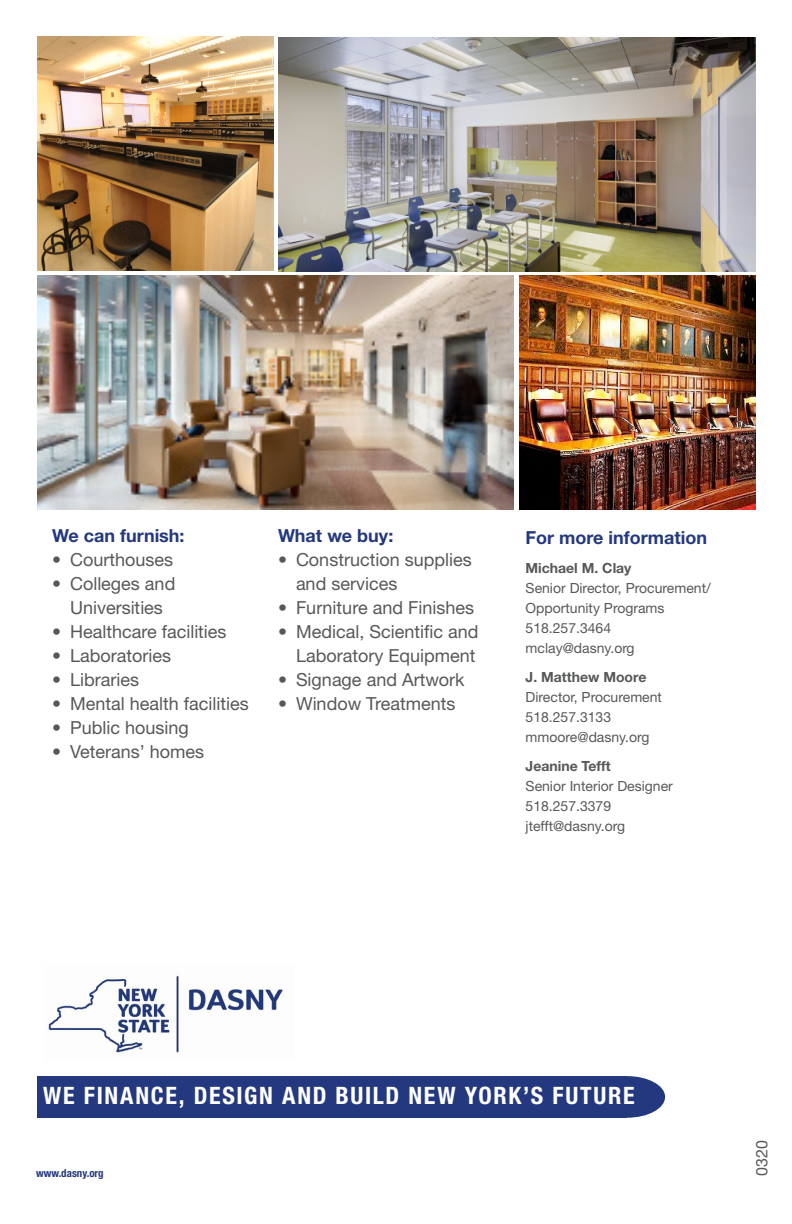
<style>
.page{position:relative;width:792px;height:1224px;background:#fff}
.page>*{position:absolute;margin:0;border:0;box-sizing:border-box;transform-origin:0 0}
.t1{font:700 condensed 24px "Helvetica Neue LT Std";letter-spacing:.07em;color:#fff}
.t2{font:18px/24px "Helvetica Neue LT Std";color:#57585a}
.t3{font:700 18px "Helvetica Neue LT Std";color:#24387f}
.t4{font:16px "Helvetica Neue LT Std";color:#57585a}
.t5{font:14px/20px "Helvetica Neue LT Std";color:#57585a}
.t6{font:700 condensed 11px "Helvetica Neue LT Std";color:#24387f}
.s1{font-weight:700}
</style>
<div class="page">
<img style="left:37px;top:37px;width:236px;height:233px">
<img style="left:278px;top:37px;width:478px;height:234px">
<img style="left:37px;top:275px;width:477px;height:234px">
<img style="left:520px;top:275px;width:236px;height:234px">
<div style="left:37px;top:1076px;width:590px;height:42px;background:#24387f"></div>
<div style="left:589px;top:1076px;width:76px;height:42px;background:#24387f;border-radius:50%"></div>
<img style="left:48px;top:973px;width:235px;height:80px">
<p class="t3" style="left:52px;top:525px;width:134px">We can furnish:</p>
<p class="t2" style="left:52px;top:548px;width:123px">• Courthouses</p>
<p class="t2" style="left:52px;top:572px;width:125px;text-align:center">• Colleges and<br>Universities</p>
<p class="t2" style="left:52px;top:620px;width:176px">• Healthcare facilities</p>
<p class="t2" style="left:52px;top:644px;width:120px">• Laboratories</p>
<p class="t2" style="left:52px;top:668px;width:88px">• Libraries</p>
<p class="t2" style="left:52px;top:692px;width:198px">• Mental health facilities</p>
<p class="t2" style="left:52px;top:716px;width:138px">• Public housing</p>
<p class="t2" style="left:52px;top:740px;width:154px">• Veterans’ homes</p>
<p class="t3" style="left:278px;top:525px;width:117px">What we buy:</p>
<p class="t2" style="left:296px;top:548px;width:177px;text-indent:-18px">• Construction supplies and services</p>
<p class="t2" style="left:278px;top:596px;width:198px">• Furniture and Finishes</p>
<p class="t2" style="left:278px;top:620px;width:202px;text-align:right">• Medical, Scientific and<br>Laboratory Equipment</p>
<p class="t2" style="left:278px;top:668px;width:188px">• Signage and Artwork</p>
<p class="t2" style="left:278px;top:692px;width:179px">• Window Treatments</p>
<p class="t3" style="left:526px;top:526px;width:183px">For more information</p>
<p class="t5" style="left:526px;top:558px;width:187px"><span class="s1">Michael M. Clay<br></span>Senior Director, Procurement/<br>Opportunity Programs<br>518.257.3464 mclay@dasny.org</p>
<p class="t5" style="left:526px;top:667px;width:138px"><span class="s1">J. Matthew Moore<br></span>Director, Procurement<br>518.257.3133 mmoore@dasny.org</p>
<p class="t5" style="left:526px;top:756px;width:149px"><span class="s1">Jeanine Tefft<br></span>Senior Interior Designer<br>518.257.3379 jtefft@dasny.org</p>
<p class="t1" style="left:43px;top:1081px;width:593px">WE FINANCE, DESIGN AND BUILD NEW YORK’S FUTURE</p>
<p class="t6" style="left:36px;top:1166px;width:69px">www.dasny.org</p>
<p class="t4" style="left:752px;top:1176px;width:37px;rotate:-90deg">0320</p>
</div>
